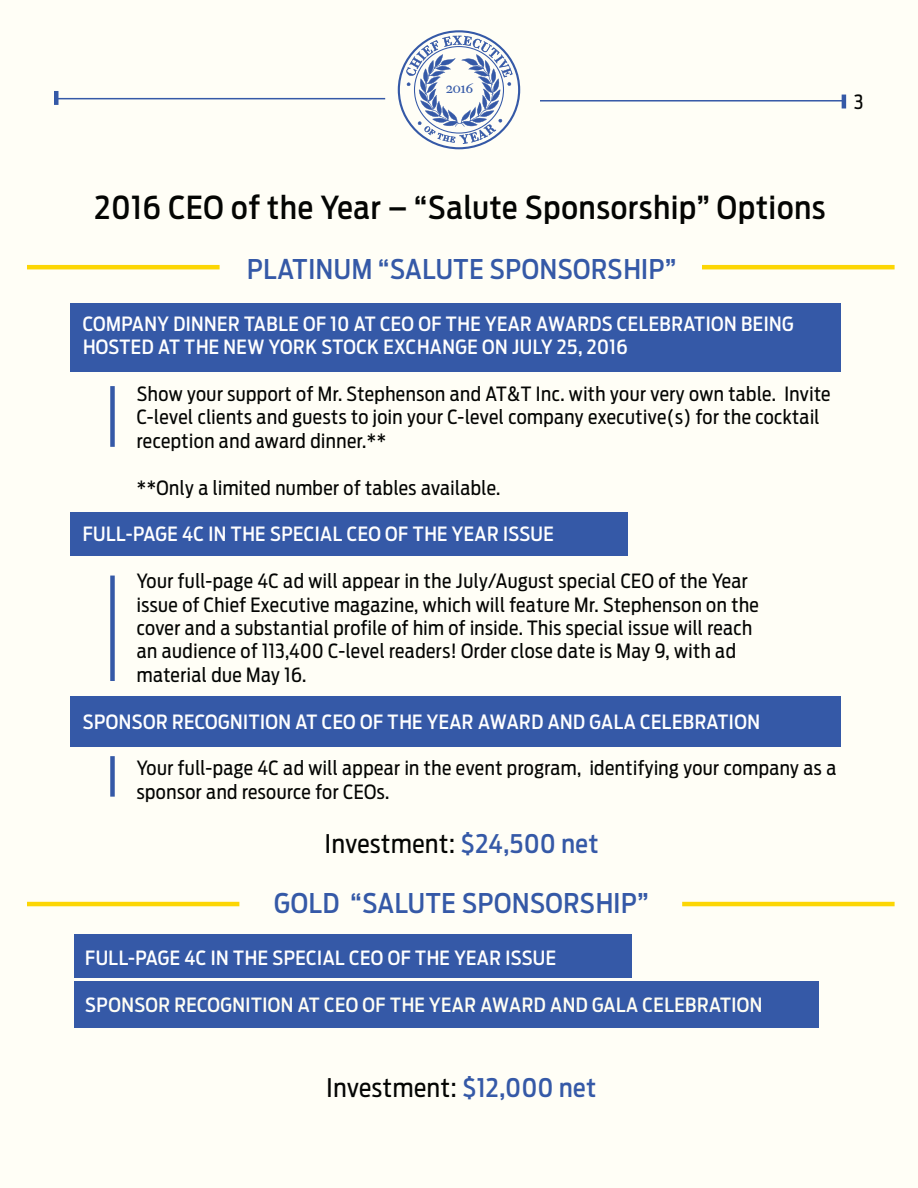
<style>
.page{position:relative;width:918px;height:1188px;background:#fffef6}
.page>*{position:absolute;margin:0;border:0;box-sizing:border-box;transform-origin:0 0}
.t1{font:500 31.5px "Antenna Cond";letter-spacing:.03em;color:#040503}
.t2{font:500 27px "Antenna Cond";letter-spacing:.025em;color:#3559a7}
.t3{font:25.5px "Antenna Cond";letter-spacing:.025em;color:#040503}
.t4{font:19.5px/23.4px "Antenna Cond";letter-spacing:.025em;color:#040503}
.t5{font:500 19.5px/23.4px "Antenna Cond";letter-spacing:.025em;color:#fff}
.t6{font:500 19.5px "Antenna Cond";letter-spacing:.025em;color:#fffef4}
.t7{font:13.8px "Farnham Display Regular SC";color:#3559a7}
.s1{font-weight:500;color:#3559a7}
.s2{color:#fff}
</style>
<div class="page">
<hr style="left:54px;top:98px;width:331px;height:1px;background:#3559a7">
<svg style="left:398px;top:30px;width:122px;height:119px"></svg>
<hr style="left:54px;top:91px;width:4px;height:14px;background:#3559a7">
<div style="left:110px;top:576px;width:5px;height:105px;background:#3559a7"></div>
<div style="left:110px;top:756px;width:5px;height:41px;background:#3559a7"></div>
<div style="left:70px;top:303px;width:771px;height:69px;background:#3559a7"></div>
<div style="left:70px;top:696px;width:771px;height:51px;background:#3559a7"></div>
<div style="left:70px;top:512px;width:558px;height:43px;background:#3559a7"></div>
<div style="left:110px;top:386px;width:5px;height:61px;background:#3559a7"></div>
<hr style="left:682px;top:902px;width:213px;height:4px;background:#fcd604">
<hr style="left:702px;top:265px;width:193px;height:4px;background:#fcd604">
<hr style="left:27px;top:902px;width:212px;height:4px;background:#fcd604">
<hr style="left:27px;top:265px;width:193px;height:4px;background:#fcd604">
<hr style="left:540px;top:100px;width:304px;height:2px;background:#3559a7">
<hr style="left:842px;top:95px;width:4px;height:13px;background:#3559a7">
<div style="left:74px;top:981px;width:745px;height:47px;background:#3559a7"></div>
<div style="left:74px;top:934px;width:558px;height:43px;background:#3559a7"></div>
<p class="t7" style="left:446px;top:80px;width:28px">2016</p>
<p class="t4" style="left:854px;top:90px;width:11px">3</p>
<p class="t1" style="left:95px;top:188px;width:733px">2016 CEO of the Year – “Salute Sponsorship” Options</p>
<p class="t2" style="left:247px;top:253px;width:431px">PLATINUM “SALUTE SPONSORSHIP”</p>
<p class="t5" style="left:83px;top:312px;width:713px">COMPANY DINNER TABLE OF 10 AT CEO OF THE YEAR AWARDS CELEBRATION BEING<br>HOSTED AT THE NEW YORK STOCK EXCHANGE ON JULY 25, 2016</p>
<p class="t4" style="left:137px;top:382px;width:695px">Show your support of Mr. Stephenson and AT&amp;T Inc. with your very own table. Invite<br>C-level clients and guests to join your C-level company executive(s) for the cocktail reception and award dinner.**</p>
<p class="t4" style="left:137px;top:476px;width:365px">**Only a limited number of tables available.</p>
<p class="t5" style="left:83px;top:523px;width:473px">FULL-PAGE 4C IN THE SPECIAL CEO OF THE YEAR ISSUE</p>
<p class="t4" style="left:137px;top:570px;width:613px">Your full-page 4C ad will appear in the July/August special CEO of the Year</p>
<p class="t4" style="left:137px;top:593px;width:624px">issue of Chief Executive magazine, which will feature Mr. Stephenson on the</p>
<p class="t4" style="left:137px;top:616px;width:617px">cover and a substantial profile of him of inside. This special issue will reach</p>
<p class="t4" style="left:137px;top:640px;width:601px">an audience of 113,400 C-level readers! Order close date is May 9, with ad</p>
<p class="t4" style="left:137px;top:663px;width:171px">material due May 16.</p>
<p class="t5" style="left:83px;top:710px;width:679px">SPONSOR RECOGNITION AT CEO OF THE YEAR AWARD AND GALA CELEBRATION</p>
<p class="t4" style="left:137px;top:757px;width:701px">Your full-page 4C ad will appear in the event program, identifying your company as a sponsor and resource for CEOs.</p>
<p class="t3" style="left:325px;top:828px;width:275px">Investment: <span class="s1">$24,500 net</span></p>
<p class="t2" style="left:274px;top:887px;width:376px">GOLD “SALUTE SPONSORSHIP”</p>
<p class="t5" style="left:85px;top:947px;width:473px">FULL-PAGE 4C IN THE SPECIAL CEO OF THE YEAR ISSUE</p>
<p class="t6" style="left:85px;top:994px;width:679px"><span class="s2">SP</span>ONSOR RECOGNITION AT CEO OF THE YEAR AWARD AND GALA CELEBRATION</p>
<p class="t3" style="left:327px;top:1072px;width:271px">Investment: <span class="s1">$12,000 net</span></p>
</div>
